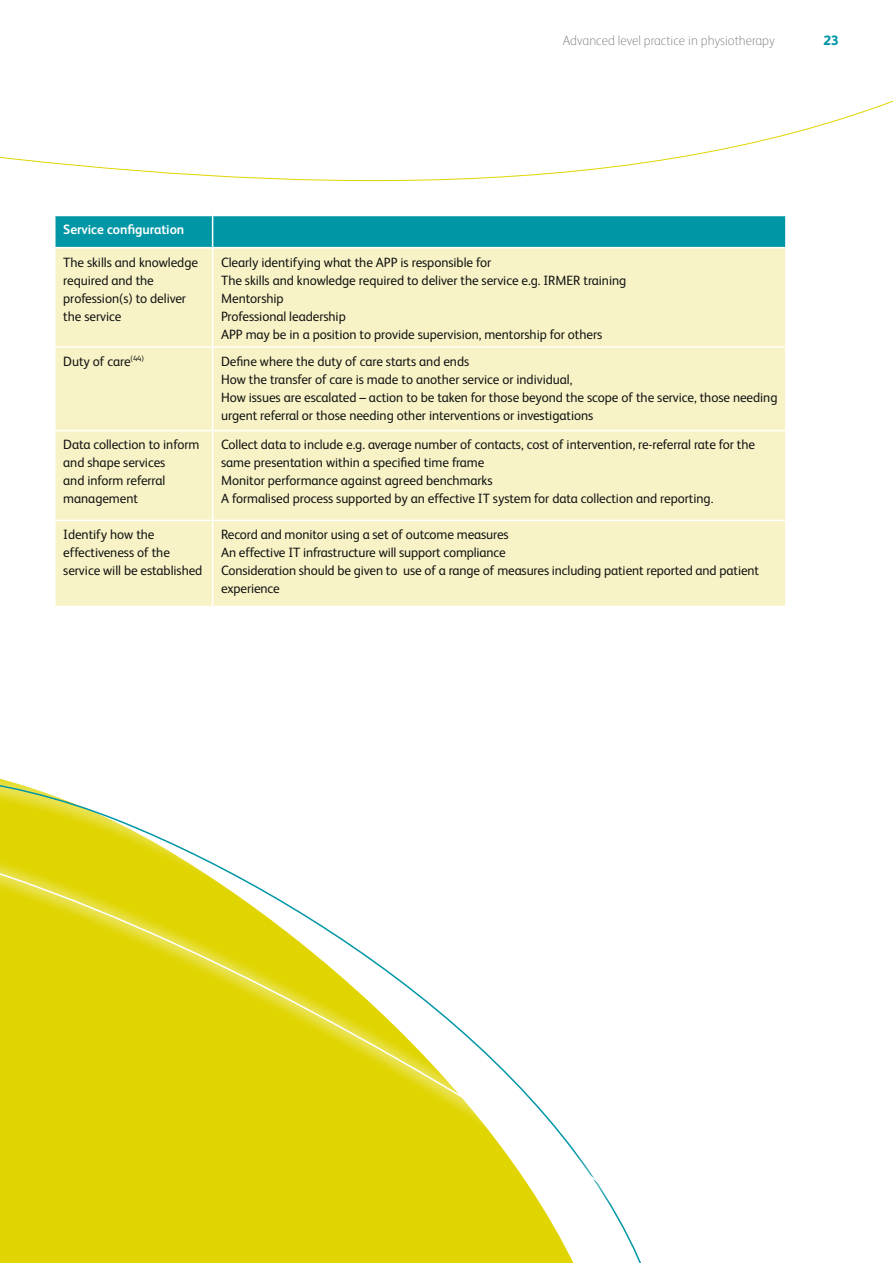
<style>
.page{position:relative;width:893px;height:1263px;background:#fff}
.page>*{position:absolute;margin:0;border:0;box-sizing:border-box;transform-origin:0 0}
.t1{font:13.5px/18px "FS Albert";letter-spacing:-.005em;color:#131413}
.t2{font:100 13.5px "FS Albert";color:#686867}
.t3{font:700 13.5px "FS Albert";letter-spacing:-.005em;color:#fff}
.t4{font:800 13.5px "FS Albert";color:#0096a6}
</style>
<div class="page">
<svg style="left:0;top:778px;width:641px;height:485px"></svg>
<svg style="left:0;top:100px;width:893px;height:82px"></svg>
<div style="left:56px;top:216px;width:729px;height:31px;background:#0096a6"></div>
<div style="left:56px;top:248px;width:729px;height:358px;background:#f8f3c7"></div>
<hr style="left:212px;top:248px;width:1px;height:98px;background:#fff">
<hr style="left:54px;top:346px;width:159px;height:2px;background:#fff">
<hr style="left:213px;top:346px;width:574px;height:2px;background:#fff">
<hr style="left:212px;top:348px;width:1px;height:82px;background:#fff">
<hr style="left:54px;top:430px;width:159px;height:1px;background:#fff">
<hr style="left:213px;top:430px;width:574px;height:1px;background:#fff">
<hr style="left:212px;top:431px;width:1px;height:89px;background:#fff">
<hr style="left:54px;top:520px;width:159px;height:1px;background:#fff">
<hr style="left:213px;top:520px;width:574px;height:1px;background:#fff">
<hr style="left:212px;top:521px;width:1px;height:85px;background:#fff">
<hr style="left:212px;top:216px;width:1px;height:31px;background:#fff">
<p class="t2" style="left:563px;top:32px;width:214px">Advanced level practice in physiotherapy</p>
<p class="t4" style="left:824px;top:31px;width:17px">23</p>
<p class="t3" style="left:63px;top:221px;width:123px">Service configuration</p>
<p class="t1" style="left:63px;top:252px;width:136px">The skills and knowledge required and the profession(s) to deliver the service</p>
<p class="t1" style="left:221px;top:252px;width:407px">Clearly identifying what the APP is responsible for<br>The skills and knowledge required to deliver the service e.g. IRMER training Mentorship<br>Professional leadership<br>APP may be in a position to provide supervision, mentorship for others</p>
<p class="t1" style="left:63px;top:352px;width:82px">Duty of care<sup>(44)</sup></p>
<p class="t1" style="left:221px;top:352px;width:558px">Define where the duty of care starts and ends<br>How the transfer of care is made to another service or individual,<br>How issues are escalated – action to be taken for those beyond the scope of the service, those needing urgent referral or those needing other interventions or investigations</p>
<p class="t1" style="left:63px;top:435px;width:138px">Data collection to inform and shape services<br>and inform referral management</p>
<p class="t1" style="left:221px;top:435px;width:536px">Collect data to include e.g. average number of contacts, cost of intervention, re-referral rate for the same presentation within a specified time frame<br>Monitor performance against agreed benchmarks<br>A formalised process supported by an effective IT system for data collection and reporting.</p>
<p class="t1" style="left:63px;top:525px;width:141px">Identify how the effectiveness of the service will be established</p>
<p class="t1" style="left:221px;top:525px;width:539px">Record and monitor using a set of outcome measures<br>An effective IT infrastructure will support compliance<br>Consideration should be given to use of a range of measures including patient reported and patient experience</p>
</div>
